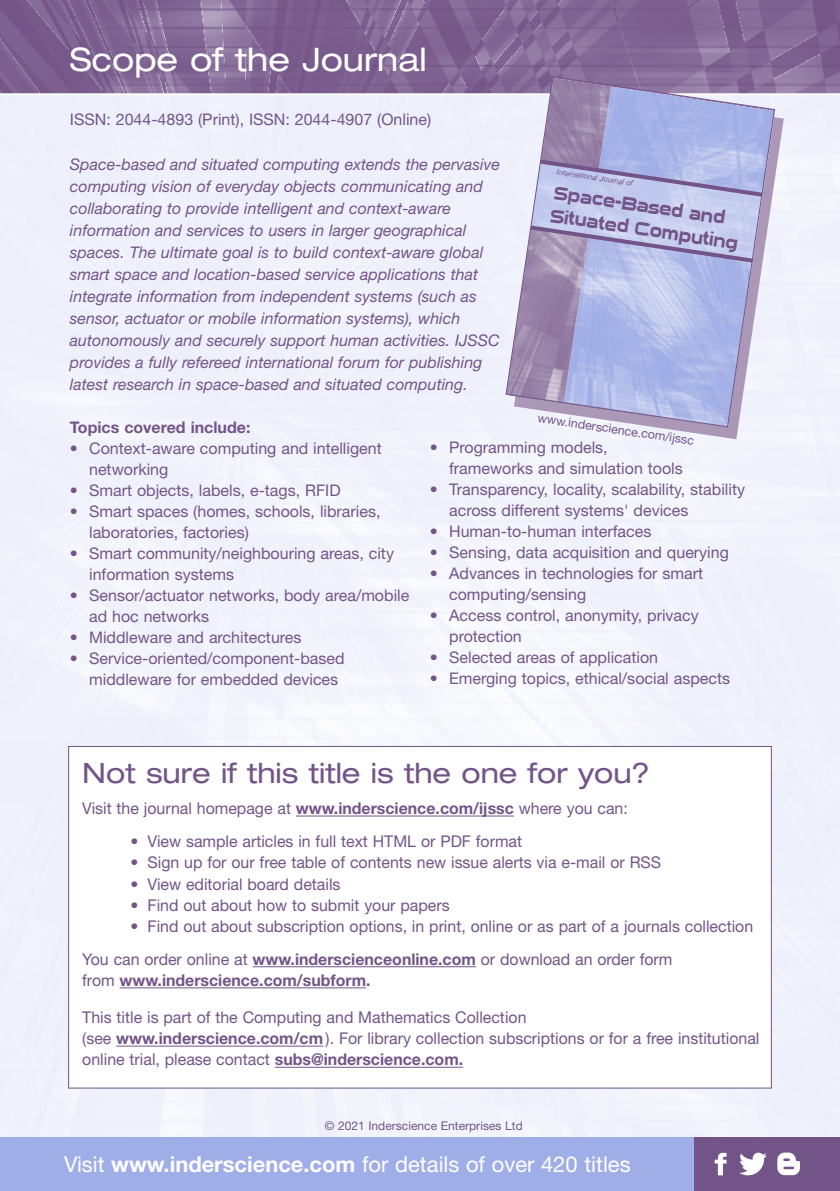
<style>
.page{position:relative;width:840px;height:1191px;background:#fff}
.page>*{position:absolute;margin:0;border:0;box-sizing:border-box;transform-origin:0 0}
.t1{font:expanded 32.4px "Helvetica Neue";color:#fff}
.t2{font:expanded 28px "Helvetica Neue";color:#735488}
.t3{font:21.8px "Helvetica Neue";color:#fff}
.t4{font:17.8px/23.2px "Sui Generis Free";color:#735488;scale:.93 1}
.t5{font:16.2px/21.2px "Helvetica Neue";color:#735488}
.t6{font:700 16.2px "Helvetica Neue";color:#735488}
.t7{font:16px/21px "Helvetica Neue";color:#735488}
.t8{font:italic 16px/22px "Helvetica Neue";color:#735488}
.t9{font:700 16px "Helvetica Neue";color:#735488}
.t10{font:12.4px "Helvetica Neue";color:#735488}
.t11{font:12px "Helvetica Neue";color:#735488}
.t12{font:italic 7.4px "Helvetica Neue";color:#735488}
.s1{font-weight:700}
.s2{font-weight:400}
</style>
<div class="page">
<div style="left:0;top:95px;width:839px;height:1042px;background:#eff2fb"></div>
<img style="left:0;top:0;width:839px;height:93px">
<div style="left:0;top:1137px;width:694px;height:54px;background:#a0aee8"></div>
<div style="left:694px;top:1137px;width:145px;height:54px;background:#735488"></div>
<div style="left:69px;top:747px;width:701px;height:340px;background:#fff"></div>
<hr style="left:296px;top:815px;width:217px;height:1px;background:#735488">
<hr style="left:252px;top:966px;width:223px;height:1px;background:#735488">
<hr style="left:119px;top:987px;width:247px;height:1px;background:#735488">
<hr style="left:116px;top:1045px;width:207px;height:1px;background:#735488">
<hr style="left:275px;top:1066px;width:188px;height:1px;background:#735488">
<svg style="left:714px;top:1152px;width:12px;height:23px"></svg>
<svg style="left:739px;top:1152px;width:27px;height:23px"></svg>
<svg style="left:777px;top:1152px;width:22px;height:23px"></svg>
<svg style="left:513px;top:86px;width:270px;height:353px;fill:#f0f3fb"></svg>
<svg style="left:504px;top:76px;width:271px;height:352px;background:#b5b6da"></svg>
<h1 class="t1" style="left:70px;top:40px;width:358px">Scope of the Journal</h1>
<p class="t7" style="left:70px;top:109px;width:362px">ISSN: 2044-4893 (Print), ISSN: 2044-4907 (Online)</p>
<p class="t8" style="left:70px;top:153px;width:431px">Space-based and situated computing extends the pervasive computing vision of everyday objects communicating and collaborating to provide intelligent and context-aware information and services to users in larger geographical spaces. The ultimate goal is to build context-aware global smart space and location-based service applications that integrate information from independent systems (such as sensor, actuator or mobile information systems), which autonomously and securely support human activities. IJSSC provides a fully refereed international forum for publishing latest research in space-based and situated computing.</p>
<p class="t12" style="left:557px;top:168px;width:78px;rotate:8deg">International Journal of</p>
<p class="t4" style="left:555px;top:181px;width:205px;rotate:8deg">Space-Based and<br>Situated Computing</p>
<p class="t9" style="left:70px;top:417px;width:182px">Topics covered include:</p>
<p class="t7" style="left:89px;top:437px;width:294px;text-indent:-19px">• Context-aware computing and intelligent networking</p>
<p class="t7" style="left:70px;top:479px;width:272px">• Smart objects, labels, e-tags, RFID</p>
<p class="t7" style="left:89px;top:500px;width:293px;text-indent:-19px">• Smart spaces (homes, schools, libraries, laboratories, factories)</p>
<p class="t7" style="left:89px;top:542px;width:306px;text-indent:-19px">• Smart community/neighbouring areas, city information systems</p>
<p class="t7" style="left:89px;top:584px;width:321px;text-indent:-19px">• Sensor/actuator networks, body area/mobile ad hoc networks</p>
<p class="t7" style="left:70px;top:626px;width:233px">• Middleware and architectures</p>
<p class="t7" style="left:89px;top:647px;width:257px;text-indent:-19px">• Service-oriented/component-based middleware for embedded devices</p>
<p class="t10" style="left:538px;top:411px;width:159px;rotate:8deg">www.inderscience.com/ijssc</p>
<p class="t7" style="left:449px;top:437px;width:235px;text-indent:-19px">• Programming models, frameworks and simulation tools</p>
<p class="t7" style="left:449px;top:479px;width:297px;text-indent:-19px">• Transparency, locality, scalability, stability across different systems' devices</p>
<p class="t7" style="left:429px;top:521px;width:223px">• Human-to-human interfaces</p>
<p class="t7" style="left:429px;top:542px;width:300px">• Sensing, data acquisition and querying</p>
<p class="t7" style="left:449px;top:563px;width:255px;text-indent:-19px">• Advances in technologies for smart computing/sensing</p>
<p class="t7" style="left:449px;top:605px;width:251px;text-indent:-19px">• Access control, anonymity, privacy protection</p>
<p class="t7" style="left:429px;top:647px;width:229px">• Selected areas of application</p>
<p class="t7" style="left:429px;top:668px;width:301px">• Emerging topics, ethical/social aspects</p>
<h2 class="t2" style="left:82px;top:756px;width:569px">Not sure if this title is the one for you?</h2>
<p class="t5" style="left:82px;top:797px;width:547px">Visit the journal homepage at <span class="s1">www.inderscience.com/ijssc</span> where you can:</p>
<p class="t5" style="left:130px;top:830px;width:393px">• View sample articles in full text HTML or PDF format</p>
<p class="t5" style="left:130px;top:852px;width:532px">• Sign up for our free table of contents new issue alerts via e-mail or RSS</p>
<p class="t5" style="left:130px;top:873px;width:211px">• View editorial board details</p>
<p class="t5" style="left:130px;top:894px;width:320px">• Find out about how to submit your papers</p>
<p class="t5" style="left:82px;top:909px;width:672px;line-height:33.2px;text-indent:48px">• Find out about subscription options, in print, online or as part of a journals collection<br>You can order online at <span class="s1">www.inderscienceonline.com</span> or download an order form</p>
<p class="t6" style="left:82px;top:970px;width:290px"><span class="s2">from</span> www.inderscience.com/subform.</p>
<p class="t5" style="left:82px;top:1006px;width:678px">This title is part of the Computing and Mathematics Collection<br>(see <span class="s1">www.inderscience.com/cm</span>). For library collection subscriptions or for a free institutional online trial, please contact <span class="s1">subs@inderscience.com.</span></p>
<p class="t11" style="left:324px;top:1119px;width:199px">© 2021 Inderscience Enterprises Ltd</p>
<h3 class="t3" style="left:64px;top:1151px;width:568px">Visit <span class="s1">www.inderscience.com</span> for details of over 420 titles</h3>
</div>
